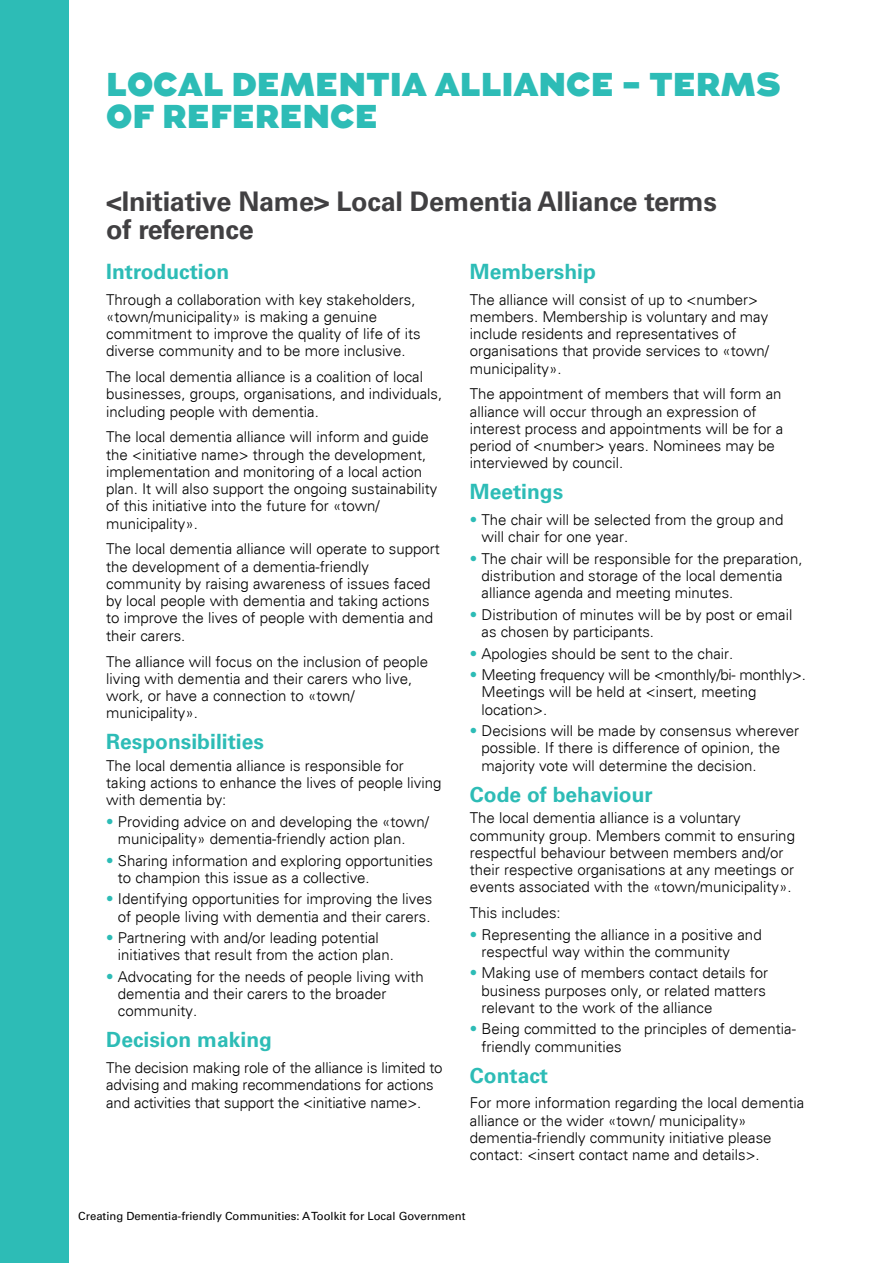
<style>
.page{position:relative;width:893px;height:1263px;background:#fff}
.page>*{position:absolute;margin:0;border:0;box-sizing:border-box;transform-origin:0 0}
.t1{font:900 33px/31.5px "Augustus";letter-spacing:-.005em;color:#2dbcb6}
.t2{font:700 27px/28.5px "Univers LT Std";letter-spacing:-.01em;color:#414042}
.t3{font:700 21px "Univers LT Std";color:#2dbcb6}
.t4{font:300 15px/17.2px "Univers";color:#000}
.t5{font:11.25px "Univers LT Std";color:#000}
.s1{color:#2dbcb6}
</style>
<div class="page">
<div style="left:0;top:0;width:68px;height:1263px;background:#2dbcb6"></div>
<h1 class="t1" style="left:106px;top:69px;width:676px">LOCAL DEMENTIA ALLIANCE – TERMS<br>OF REFERENCE</h1>
<h2 class="t2" style="left:106px;top:187px;width:612px">&lt;Initiative Name&gt; Local Dementia Alliance terms of reference</h2>
<h3 class="t3" style="left:106px;top:259px;width:125px">Introduction</h3>
<p class="t4" style="left:106px;top:291px;width:316px">Through a collaboration with key stakeholders, «town/municipality» is making a genuine commitment to improve the quality of life of its diverse community and to be more inclusive.</p>
<p class="t4" style="left:106px;top:368px;width:337px">The local dementia alliance is a coalition of local businesses, groups, organisations, and individuals, including people with dementia.</p>
<p class="t4" style="left:106px;top:428px;width:332px">The local dementia alliance will inform and guide the &lt;initiative name&gt; through the development, implementation and monitoring of a local action plan. It will also support the ongoing sustainability of this initiative into the future for «town/ municipality».</p>
<p class="t4" style="left:106px;top:541px;width:335px">The local dementia alliance will operate to support the development of a dementia-friendly community by raising awareness of issues faced by local people with dementia and taking actions to improve the lives of people with dementia and their carers.</p>
<p class="t4" style="left:106px;top:653px;width:323px">The alliance will focus on the inclusion of people living with dementia and their carers who live, work, or have a connection to «town/ municipality».</p>
<h3 class="t3" style="left:106px;top:729px;width:159px">Responsibilities</h3>
<p class="t4" style="left:106px;top:757px;width:337px">The local dementia alliance is responsible for taking actions to enhance the lives of people living with dementia by:</p>
<p class="t4" style="left:118px;top:813px;width:312px;text-indent:-12px"><span class="s1">•</span> Providing advice on and developing the «town/ municipality» dementia-friendly action plan.</p>
<p class="t4" style="left:118px;top:851px;width:317px;text-indent:-12px"><span class="s1">•</span> Sharing information and exploring opportunities to champion this issue as a collective.</p>
<p class="t4" style="left:106px;top:890px;width:327px;text-align:right"><span class="s1">•</span> Identifying opportunities for improving the lives of people living with dementia and their carers.</p>
<p class="t4" style="left:118px;top:929px;width:277px;text-indent:-12px"><span class="s1">•</span> Partnering with and/or leading potential initiatives that result from the action plan.</p>
<p class="t4" style="left:118px;top:968px;width:307px;text-indent:-12px"><span class="s1">•</span> Advocating for the needs of people living with dementia and their carers to the broader community.</p>
<h3 class="t3" style="left:106px;top:1027px;width:167px">Decision making</h3>
<p class="t4" style="left:106px;top:1059px;width:338px">The decision making role of the alliance is limited to advising and making recommendations for actions and activities that support the &lt;initiative name&gt;.</p>
<h3 class="t3" style="left:470px;top:259px;width:128px">Membership</h3>
<p class="t4" style="left:470px;top:291px;width:301px">The alliance will consist of up to &lt;number&gt; members. Membership is voluntary and may include residents and representatives of organisations that provide services to «town/ municipality».</p>
<p class="t4" style="left:470px;top:385px;width:315px">The appointment of members that will form an alliance will occur through an expression of interest process and appointments will be for a period of &lt;number&gt; years. Nominees may be interviewed by council.</p>
<h3 class="t3" style="left:470px;top:480px;width:95px">Meetings</h3>
<p class="t4" style="left:482px;top:511px;width:303px;text-indent:-12px"><span class="s1">•</span> The chair will be selected from the group and will chair for one year.</p>
<p class="t4" style="left:482px;top:550px;width:322px;text-indent:-12px"><span class="s1">•</span> The chair will be responsible for the preparation, distribution and storage of the local dementia alliance agenda and meeting minutes.</p>
<p class="t4" style="left:482px;top:606px;width:312px;text-indent:-12px"><span class="s1">•</span> Distribution of minutes will be by post or email as chosen by participants.</p>
<p class="t4" style="left:470px;top:645px;width:265px"><span class="s1">•</span> Apologies should be sent to the chair.</p>
<p class="t4" style="left:482px;top:666px;width:326px;text-indent:-12px"><span class="s1">•</span> Meeting frequency will be &lt;monthly/bi- monthly&gt;.<br>Meetings will be held at &lt;insert, meeting location&gt;.</p>
<p class="t4" style="left:482px;top:722px;width:319px;text-indent:-12px"><span class="s1">•</span> Decisions will be made by consensus wherever possible. If there is difference of opinion, the majority vote will determine the decision.</p>
<h3 class="t3" style="left:470px;top:782px;width:184px">Code of behaviour</h3>
<p class="t4" style="left:470px;top:809px;width:327px">The local dementia alliance is a voluntary community group. Members commit to ensuring respectful behaviour between members and/or their respective organisations at any meetings or events associated with the «town/municipality».</p>
<p class="t4" style="left:470px;top:904px;width:92px">This includes:</p>
<p class="t4" style="left:482px;top:926px;width:282px;text-indent:-12px"><span class="s1">•</span> Representing the alliance in a positive and respectful way within the community</p>
<p class="t4" style="left:482px;top:964px;width:288px;text-indent:-12px"><span class="s1">•</span> Making use of members contact details for business purposes only, or related matters relevant to the work of the alliance</p>
<p class="t4" style="left:482px;top:1020px;width:316px;text-indent:-12px"><span class="s1">•</span> Being committed to the principles of dementia&shy;friendly communities</p>
<h3 class="t3" style="left:470px;top:1063px;width:80px">Contact</h3>
<p class="t4" style="left:470px;top:1094px;width:336px">For more information regarding the local dementia alliance or the wider «town/ municipality» dementia-friendly community initiative please contact: &lt;insert contact name and details&gt;.</p>
<p class="t5" style="left:78px;top:1210px;width:389px">Creating Dementia-friendly Communities: A Toolkit for Local Government</p>
</div>
